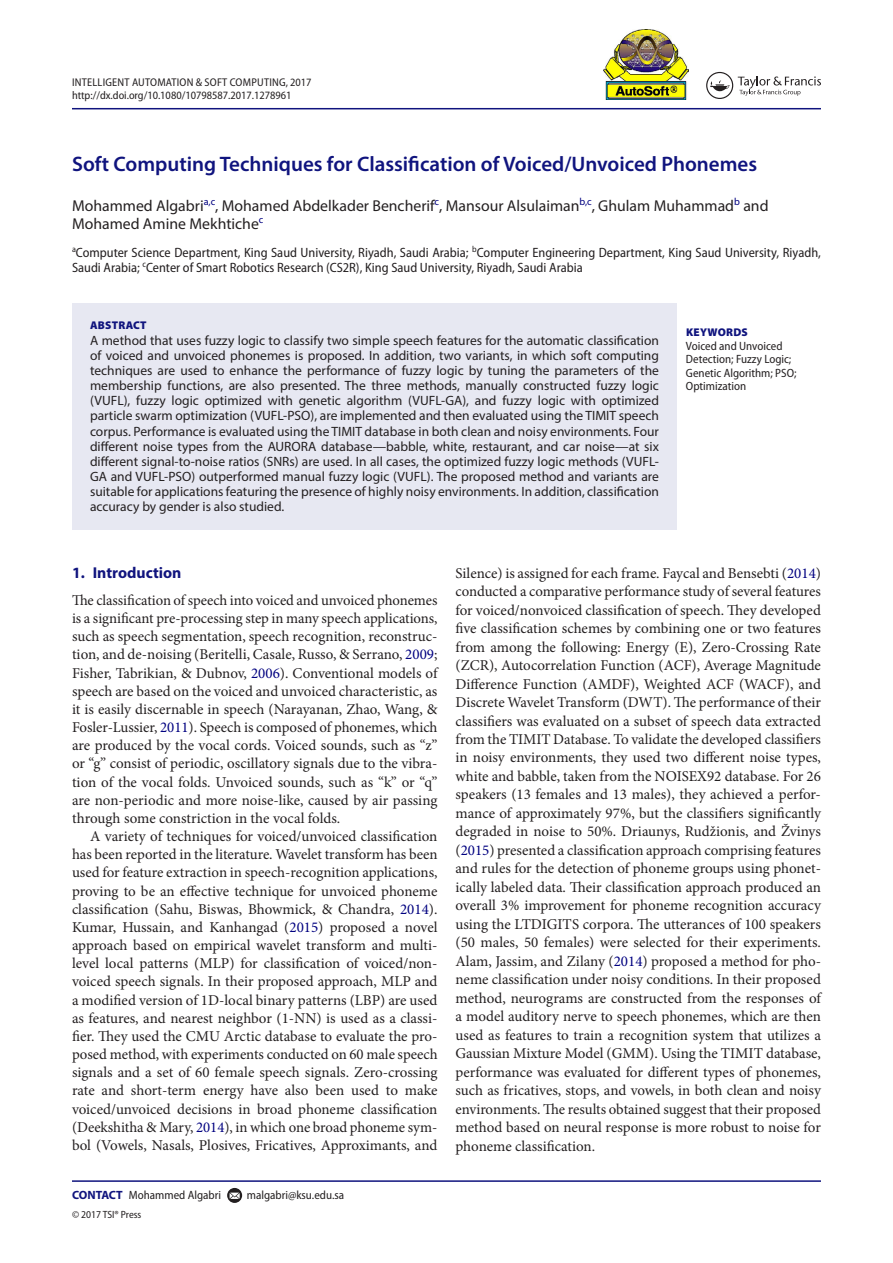
<style>
.page{position:relative;width:893px;height:1263px;background:#fff}
.page>*{position:absolute;margin:0;border:0;box-sizing:border-box;transform-origin:0 0}
.t1{font:600 21px "Myriad Pro";color:#10147e}
.t2{font:15.75px/18.1px "Myriad Pro";color:#231f20}
.t3{font:700 15.75px "Myriad Pro";color:#10147e}
.t4{font:15px/18.5px "Minion Pro";letter-spacing:-.005em;color:#231f20;text-align:justify}
.t5{font:13.5px/15.1px "Myriad Pro";color:#231f20;text-align:justify}
.t6{font:semi-condensed 13.5px/15.1px "Myriad Pro";color:#231f20}
.t7{font:semi-condensed 12px/13.5px "Myriad Pro";color:#231f20}
.t8{font:semi-condensed 11.25px/13.5px "Myriad Pro";color:#231f20}
.t9{font:900 11.25px "Myriad Pro";letter-spacing:.02em;color:#10147e}
.t10{font:semi-condensed 10.5px "Myriad Pro";color:#231f20}
.s1{color:#000080}
.s2{font-weight:700;font-stretch:normal;color:#10147e}
</style>
<div class="page">
<hr style="left:72px;top:108px;width:749px;height:1px;background:#10147e">
<div style="left:72px;top:303px;width:605px;height:227px;background:#e7e8f2"></div>
<hr style="left:72px;top:1180px;width:749px;height:2px;background:#10147e">
<svg style="left:227px;top:1188px;width:15px;height:15px"></svg>
<svg style="left:230px;top:1192px;width:10px;height:7px"></svg>
<svg style="left:706px;top:72px;width:115px;height:27px"></svg>
<img style="left:603px;top:29px;width:85px;height:70px">
<p class="t8" style="left:72px;top:75px;width:241px">Intelligent Automation &amp; Soft Computing, 2017 http://dx.doi.org/10.1080/10798587.2017.1278961</p>
<h1 class="t1" style="left:72px;top:151px;width:687px">Soft Computing Techniques for Classification of Voiced/Unvoiced Phonemes</h1>
<p class="t2" style="left:72px;top:196px;width:698px">Mohammed Algabri<sup>a,c</sup>, Mohamed Abdelkader Bencherif<sup>c</sup>, Mansour Alsulaiman<sup>b,c</sup>, Ghulam Muhammad<sup>b</sup> and<br>Mohamed Amine Mekhtiche<sup>c</sup></p>
<p class="t6" style="left:72px;top:245px;width:750px"><sup>a</sup>Computer Science Department, King Saud University, Riyadh, Saudi Arabia; <sup>b</sup>Computer Engineering Department, King Saud University, Riyadh,<br>Saudi Arabia; <sup>c</sup>Center of Smart Robotics Research (CS2R), King Saud University, Riyadh, Saudi Arabia</p>
<p class="t9" style="left:90px;top:319px;width:58px">ABSTRACT</p>
<p class="t5" style="left:90px;top:332px;width:570px">A method that uses fuzzy logic to classify two simple speech features for the automatic classification of voiced and unvoiced phonemes is proposed. In addition, two variants, in which soft computing techniques are used to enhance the performance of fuzzy logic by tuning the parameters of the membership functions, are also presented. The three methods, manually constructed fuzzy logic (VUFL), fuzzy logic optimized with genetic algorithm (VUFL-GA), and fuzzy logic with optimized particle swarm optimization (VUFL-PSO), are implemented and then evaluated using the TIMIT speech corpus. Performance is evaluated using the TIMIT database in both clean and noisy environments. Four different noise types from the AURORA database—babble, white, restaurant, and car noise—at six different signal-to-noise ratios (SNRs) are used. In all cases, the optimized fuzzy logic methods (VUFL-GA and VUFL-PSO) outperformed manual fuzzy logic (VUFL). The proposed method and variants are suitable for applications featuring the presence of highly noisy environments. In addition, classification accuracy by gender is also studied.</p>
<p class="t9" style="left:686px;top:326px;width:63px">KEYWORDS</p>
<p class="t7" style="left:686px;top:339px;width:112px">Voiced and Unvoiced<br>Detection; Fuzzy Logic;<br>Genetic Algorithm; PSO;<br>Optimization</p>
<p class="t3" style="left:72px;top:562px;width:111px">1. Introduction</p>
<p class="t4" style="left:72px;top:591px;width:367px">The classification of speech into voiced and unvoiced phonemes is a significant pre-processing step in many speech applications, such as speech segmentation, speech recognition, reconstruc&shy;tion, and de-noising (Beritelli, Casale, Russo, &amp; Serrano, <span class="s1">2009</span>; Fisher, Tabrikian, &amp; Dubnov, <span class="s1">2006</span>). Conventional models of speech are based on the voiced and unvoiced characteristic, as it is easily discernable in speech (Narayanan, Zhao, Wang, &amp; Fosler-Lussier, <span class="s1">2011</span>). Speech is composed of phonemes, which are produced by the vocal cords. Voiced sounds, such as “z” or “g” consist of periodic, oscillatory signals due to the vibra&shy;tion of the vocal folds. Unvoiced sounds, such as “k” or “q” are non-periodic and more noise-like, caused by air passing through some constriction in the vocal folds.</p>
<p class="t4" style="left:72px;top:827px;width:367px;text-indent:18px">A variety of techniques for voiced/unvoiced classification has been reported in the literature. Wavelet transform has been used for feature extraction in speech-recognition applications, proving to be an effective technique for unvoiced phoneme classification (Sahu, Biswas, Bhowmick, &amp; Chandra, <span class="s1">2014</span>).<br>Kumar, Hussain, and Kanhangad (<span class="s1">2015</span>) proposed a novel approach based on empirical wavelet transform and multi&shy;level local patterns (MLP) for classification of voiced/non&shy;voiced speech signals. In their proposed approach, MLP and a modified version of 1D-local binary patterns (LBP) are used as features, and nearest neighbor (1-NN) is used as a classi&shy;fier. They used the CMU Arctic database to evaluate the pro&shy;posed method, with experiments conducted on 60 male speech signals and a set of 60 female speech signals. Zero-crossing rate and short-term energy have also been used to make voiced/unvoiced decisions in broad phoneme classification (Deekshitha &amp; Mary, <span class="s1">2014</span>), in which one broad phoneme sym&shy;bol (Vowels, Nasals, Plosives, Fricatives, Approximants, and</p>
<p class="t7" style="left:72px;top:1188px;width:151px"><span class="s2">CONTACT</span> Mohammed Algabri</p>
<p class="t7" style="left:247px;top:1188px;width:99px">malgabri@ksu.edu.sa</p>
<p class="t10" style="left:72px;top:1209px;width:71px">© 2017 TSI® Press</p>
<p class="t4" style="left:455px;top:564px;width:367px">Silence) is assigned for each frame. Faycal and Bensebti (<span class="s1">2014</span>) conducted a comparative performance study of several features for voiced/nonvoiced classification of speech. They developed five classification schemes by combining one or two features from among the following: Energy (E), Zero-Crossing Rate (ZCR), Autocorrelation Function (ACF), Average Magnitude Difference Function (AMDF), Weighted ACF (WACF), and Discrete Wavelet Transform (DWT). The performance of their classifiers was evaluated on a subset of speech data extracted from the TIMIT Database. To validate the developed classifiers in noisy environments, they used two different noise types, white and babble, taken from the NOISEX92 database. For 26 speakers (13 females and 13 males), they achieved a perfor&shy;mance of approximately 97%, but the classifiers significantly degraded in noise to 50%. Driaunys, Rudžionis, and Žvinys (<span class="s1">2015</span>) presented a classification approach comprising features and rules for the detection of phoneme groups using phonet&shy;ically labeled data. Their classification approach produced an overall 3% improvement for phoneme recognition accuracy using the LTDIGITS corpora. The utterances of 100 speakers (50 males, 50 females) were selected for their experiments.<br>Alam, Jassim, and Zilany (<span class="s1">2014</span>) proposed a method for pho&shy;neme classification under noisy conditions. In their proposed method, neurograms are constructed from the responses of a model auditory nerve to speech phonemes, which are then used as features to train a recognition system that utilizes a Gaussian Mixture Model (GMM). Using the TIMIT database, performance was evaluated for different types of phonemes, such as fricatives, stops, and vowels, in both clean and noisy environments. The results obtained suggest that their proposed method based on neural response is more robust to noise for phoneme classification.</p>
</div>
